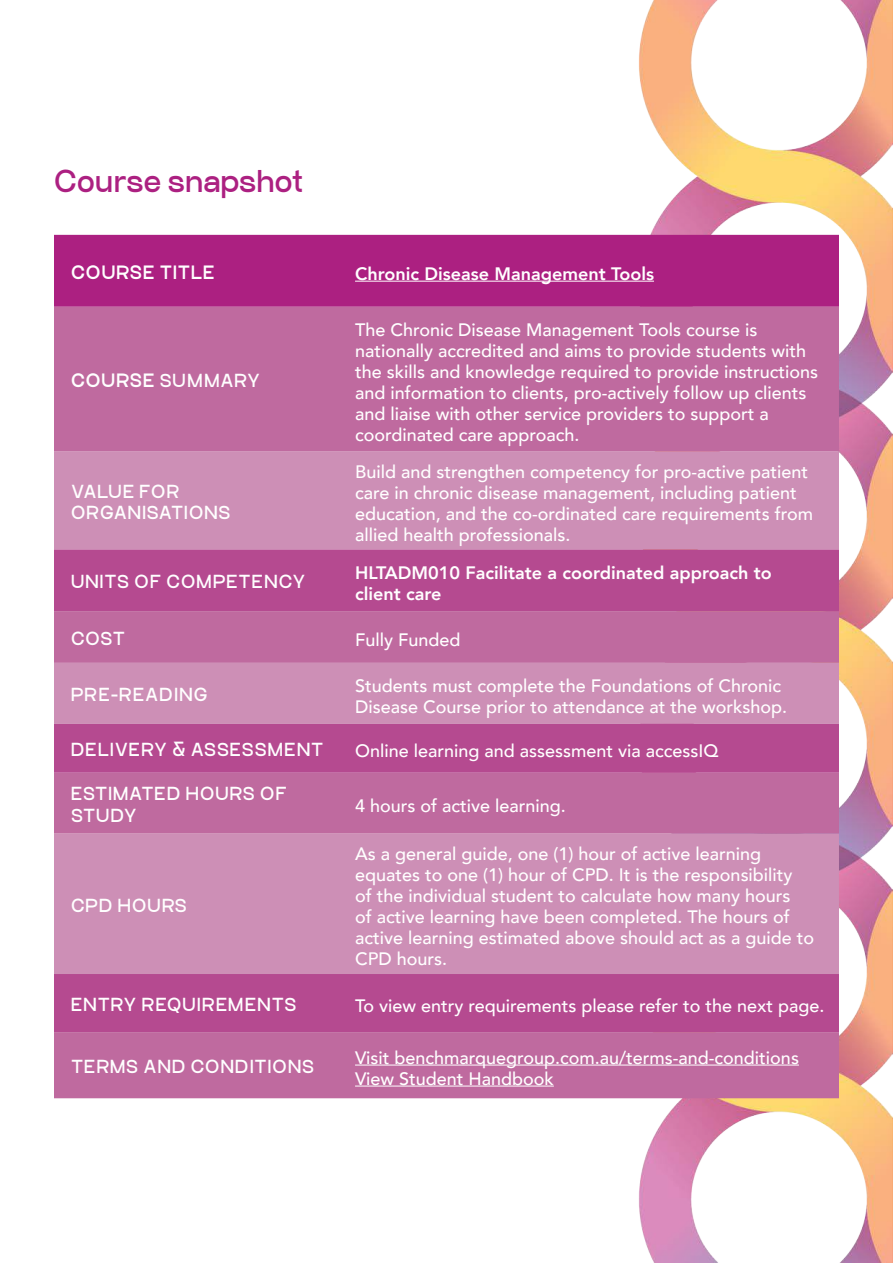
<style>
.page{position:relative;width:893px;height:1263px;background:#fff}
.page>*{position:absolute;margin:0;border:0;box-sizing:border-box;transform-origin:0 0}
.t1{font:700 30px "Craftwork Sans";color:#ac2081}
.t2{font:500 18px/21px "Avenir";color:#fff}
.t3{font:700 18px/21.6px "Craftwork Sans";letter-spacing:.05em;color:#fff}
.t4{font:800 18px/21px "Avenir";color:#fff}
.t5{font:700 18px "Craftwork Sans";letter-spacing:.07em;color:#fff}
.t6{font:900 18px "Craftwork Sans";letter-spacing:.05em;color:#fff}
.t7{font:700 18px "Craftwork Sans";letter-spacing:.075em;color:#fff}
.s1{font-weight:900}
</style>
<div class="page">
<img style="left:54px;top:0;width:839px;height:1263px">
<div style="left:54px;top:235px;width:785px;height:72px;background:#ac2081"></div>
<div style="left:54px;top:307px;width:785px;height:791px;background:#bf6a9f"></div>
<div style="left:54px;top:452px;width:785px;height:97px;background:#cd8fb6"></div>
<svg style="left:54px;top:549px;width:785px;height:483px;background:#c16ea3"></svg>
<hr style="left:355px;top:281px;width:299px;height:1px;background:#fff">
<hr style="left:355px;top:1064px;width:444px;height:1px;background:#fff">
<hr style="left:355px;top:1085px;width:199px;height:1px;background:#fff">
<h1 class="t1" style="left:54px;top:163px;width:251px">Course snapshot</h1>
<p class="t6" style="left:71px;top:262px;width:145px">COURSE TITLE</p>
<p class="t4" style="left:355px;top:265px;width:300px">Chronic Disease Management Tools</p>
<p class="t3" style="left:71px;top:370px;width:191px"><span class="s1">COURSE</span> SUMMARY</p>
<p class="t3" style="left:71px;top:481px;width:161px">VALUE FOR<br>ORGANISATIONS</p>
<p class="t2" style="left:355px;top:321px;width:465px">The Chronic Disease Management Tools course is nationally accredited and aims to provide students with the skills and knowledge required to provide instructions and information to clients, pro-actively follow up clients and liaise with other service providers to support a coordinated care approach.</p>
<p class="t2" style="left:355px;top:463px;width:459px">Build and strengthen competency for pro-active patient care in chronic disease management, including patient education, and the co-ordinated care requirements from allied health professionals.</p>
<p class="t3" style="left:71px;top:571px;width:236px">UNITS OF COMPETENCY</p>
<p class="t4" style="left:355px;top:564px;width:418px">HLTADM010 Facilitate a coordinated approach to client care</p>
<p class="t3" style="left:71px;top:628px;width:55px">COST</p>
<p class="t2" style="left:355px;top:631px;width:107px">Fully Funded</p>
<p class="t7" style="left:71px;top:684px;width:138px">PRE-READING</p>
<p class="t2" style="left:355px;top:677px;width:434px">Students must complete the Foundations of Chronic<br>Disease Course prior to attendance at the workshop.</p>
<p class="t3" style="left:71px;top:739px;width:254px">DELIVERY &amp; ASSESSMENT</p>
<p class="t2" style="left:355px;top:742px;width:365px">Online learning and assessment via accessIQ</p>
<p class="t3" style="left:71px;top:783px;width:217px">ESTIMATED HOURS OF<br>STUDY</p>
<p class="t2" style="left:355px;top:797px;width:212px">4 hours of active learning.</p>
<p class="t3" style="left:71px;top:895px;width:117px">CPD HOURS</p>
<p class="t2" style="left:355px;top:845px;width:461px">As a general guide, one (1) hour of active learning equates to one (1) hour of CPD. It is the responsibility<br>of the individual student to calculate how many hours<br>of active learning have been completed. The hours of active learning estimated above should act as a guide to CPD hours.</p>
<p class="t5" style="left:71px;top:994px;width:227px">ENTRY REQUIREMENTS</p>
<p class="t2" style="left:355px;top:997px;width:471px">To view entry requirements please refer to the next page.</p>
<p class="t3" style="left:71px;top:1056px;width:245px">TERMS AND CONDITIONS</p>
<p class="t2" style="left:355px;top:1049px;width:445px">Visit benchmarquegroup.com.au/terms-and-conditions<br>View Student Handbook</p>
</div>
